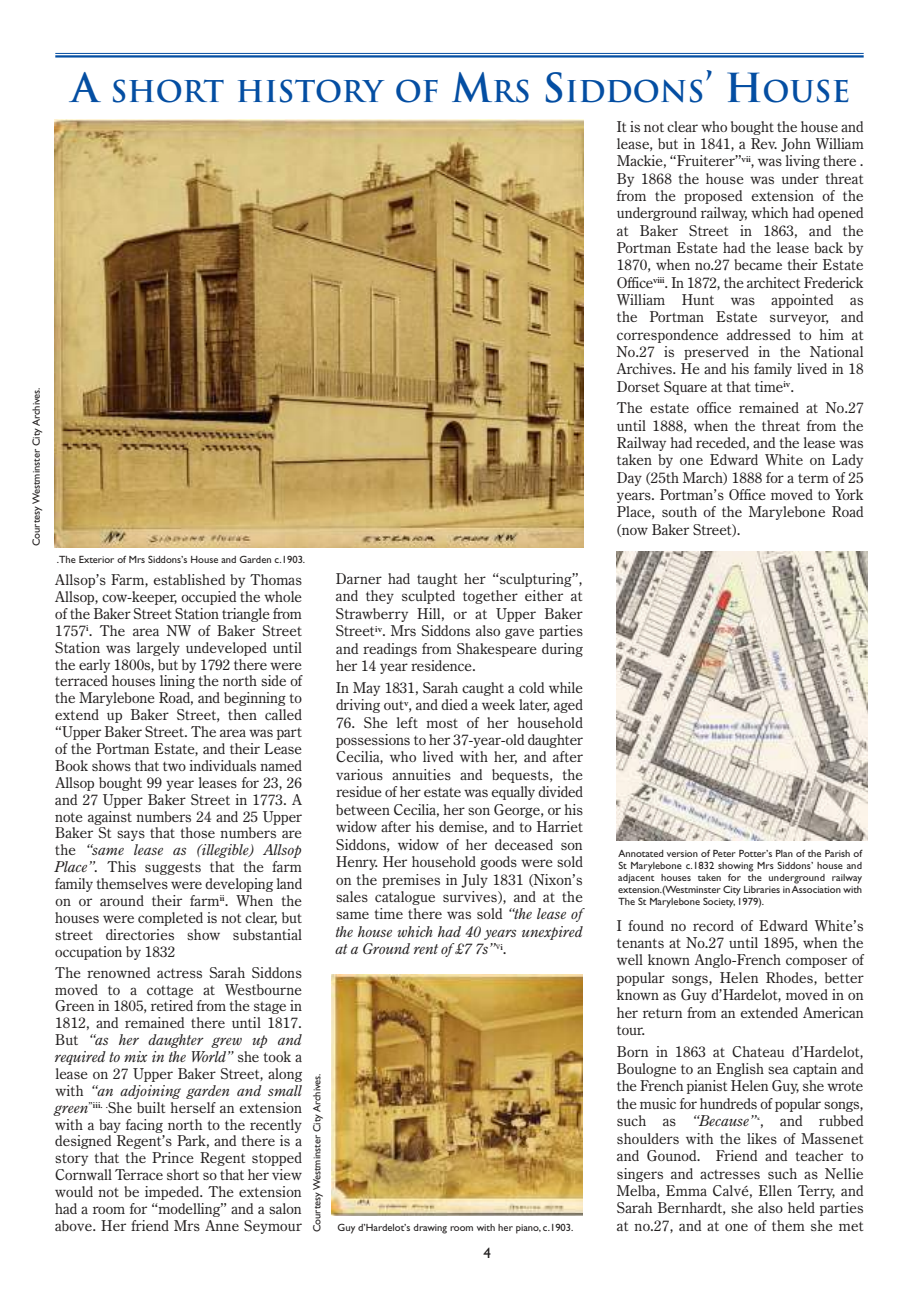
<style>
.page{position:relative;width:919px;height:1289px;background:#fff}
.page>*{position:absolute;margin:0;border:0;box-sizing:border-box;transform-origin:0 0}
.t1{font:700 29.25px "Trajan";letter-spacing:-.005em;color:#044ea2}
.t2{font:15px/17.4px "Century Oldstyle BT";color:#221f1f;text-align:justify}
.t3{font:15px "Gill Sans";color:#221f1f}
.t4{font:10.5px/12px "Gill Sans";color:#221f1f;text-align:justify}
.t5{font:700 4.8px "Century Oldstyle BT";color:#221f1f}
.s1{font-size:39px}
.s2{font-style:italic}
</style>
<div class="page">
<hr style="left:55px;top:53px;width:808px;height:1px;background:#044ea2">
<hr style="left:55px;top:55px;width:808px;height:3px;background:#044ea2">
<img style="left:55px;top:119px;width:528px;height:428px">
<img style="left:617px;top:551px;width:250px;height:289px">
<img style="left:332px;top:974px;width:251px;height:241px">
<p class="t4" style="left:31px;top:546px;width:160px;rotate:-90deg">Courtesy Westminster City Archives.</p>
<h1 class="t1" style="left:71px;top:78px;width:780px"><span class="s1">A</span> SHORT HISTORY OF <span class="s1">M</span>RS <span class="s1">S</span>IDDONS<span class="s1">’ H</span>OUSE</h1>
<p class="t4" style="left:57px;top:554px;width:250px">.The Exterior of Mrs Siddons’s House and Garden c.1903.</p>
<p class="t2" style="left:55px;top:573px;width:248px;line-height:16.8px">Allsop’s Farm, established by Thomas Allsop, cow-keeper, occupied the whole of the Baker Street Station triangle from 1757<sup>i</sup>. The area NW of Baker Street Station was largely undeveloped until the early 1800s, but by 1792 there were terraced houses lining the north side of the Marylebone Road, and beginning to extend up Baker Street, then called “Upper Baker Street. The area was part of the Portman Estate, and their Lease Book shows that two individuals named Allsop bought 99 year leases for 23, 26 and 27 Upper Baker Street in 1773. A note against numbers 24 and 25 Upper Baker St says that those numbers are the <span class="s2">“same lease as (illegible) Allsop Place”.</span> This suggests that the farm family themselves were developing land on or around their farm<sup>ii</sup>. When the houses were completed is not clear, but street directories show substantial occupation by 1832</p>
<p class="t2" style="left:55px;top:965px;width:249px;line-height:16.8px">The renowned actress Sarah Siddons moved to a cottage at Westbourne Green in 1805, retired from the stage in 1812, and remained there until 1817.<br>But <span class="s2">“as her daughter grew up and required to mix in the World”</span> she took a lease on 27 Upper Baker Street, along with <span class="s2">“an adjoining garden and small green</span><sup>”iii.</sup> <sup>.</sup>She built herself an extension with a bay facing north to the recently designed Regent’s Park, and there is a story that the Prince Regent stopped Cornwall Terrace short so that her view would not be impeded. The extension had a room for “modelling” and a salon above. Her friend Mrs Anne Seymour</p>
<p class="t4" style="left:312px;top:1232px;width:160px;rotate:-90deg">Courtesy Westminster City Archives.</p>
<p class="t2" style="left:336px;top:571px;width:248px">Darner had taught her “sculpturing”, and they sculpted together either at Strawberry Hill, or at Upper Baker Street<sup>iv</sup>. Mrs Siddons also gave parties and readings from Shakespeare during her 14 year residence.</p>
<p class="t2" style="left:336px;top:680px;width:248px">In May 1831, Sarah caught a cold while driving out<sup>v</sup>, and died a week later, aged</p>
<p class="t2" style="left:336px;top:715px;width:248px">76. She left most of her household possessions to her 37-year-old daughter Cecilia, who lived with her, and after various annuities and bequests, the residue of her estate was equally divided between Cecilia, her son George, or his widow after his demise, and to Harriet Siddons, widow of her deceased son Henry. Her household goods were sold on the premises in July 1831 (Nixon’s sales catalogue survives), and at the same time there was sold <span class="s2">“the lease of the house which had 40 years unexpired at a Ground rent of £7 7s”</span><sup>v</sup><sup>i</sup>.</p>
<p class="t4" style="left:337px;top:1222px;width:237px">Guy d’Hardelot’s drawing room with her piano, c.1903.</p>
<p class="t3" style="left:483px;top:1247px;width:9px">4</p>
<p class="t2" style="left:616px;top:119px;width:248px">It is not clear who bought the house and lease, but in 1841, a Rev. John William Mackie, “Fruiterer”<sup>vii</sup>, was living there .<br>By 1868 the house was under threat from the proposed extension of the underground railway, which had opened at Baker Street in 1863, and the Portman Estate had the lease back by 1870, when no.27 became their Estate Office<sup>viii</sup>. In 1872, the architect Frederick William Hunt was appointed as the Portman Estate surveyor, and correspondence addressed to him at No.27 is preserved in the National Archives. He and his family lived in 18<br>Dorset Square at that time<sup>iv</sup>.</p>
<p class="t2" style="left:616px;top:401px;width:248px">The estate office remained at No.27 until 1888, when the threat from the Railway had receded, and the lease was taken by one Edward White on Lady Day (25th March) 1888 for a term of 25 years. Portman’s Office moved to York Place, south of the Marylebone Road (now Baker Street).</p>
<p class="t4" style="left:618px;top:848px;width:245px">Annotated version of Peter Potter’s Plan of the Parish of St Marylebone c.1832 showing Mrs Siddons’ house and adjacent houses taken for the underground railway extension.(Westminster City Libraries in Association with The St Marylebone Society, 1979).</p>
<p class="t2" style="left:616px;top:918px;width:248px">I found no record of Edward White’s tenants at No.27 until 1895, when the well known Anglo-French composer of popular songs, Helen Rhodes, better known as Guy d’Hardelot, moved in on her return from an extended American tour.</p>
<p class="t2" style="left:616px;top:1044px;width:248px">Born in 1863 at Chateau d’Hardelot, Boulogne to an English sea captain and the French pianist Helen Guy, she wrote the music for hundreds of popular songs, such as <span class="s2">“Because”</span> , and rubbed</p>
<p class="t5" style="left:757px;top:1115px;width:4px">x</p>
<p class="t2" style="left:616px;top:1131px;width:248px">shoulders with the likes of Massenet and Gounod. Friend and teacher to singers and actresses such as Nellie Melba, Emma Calvé, Ellen Terry, and Sarah Bernhardt, she also held parties at no.27, and at one of them she met</p>
</div>
